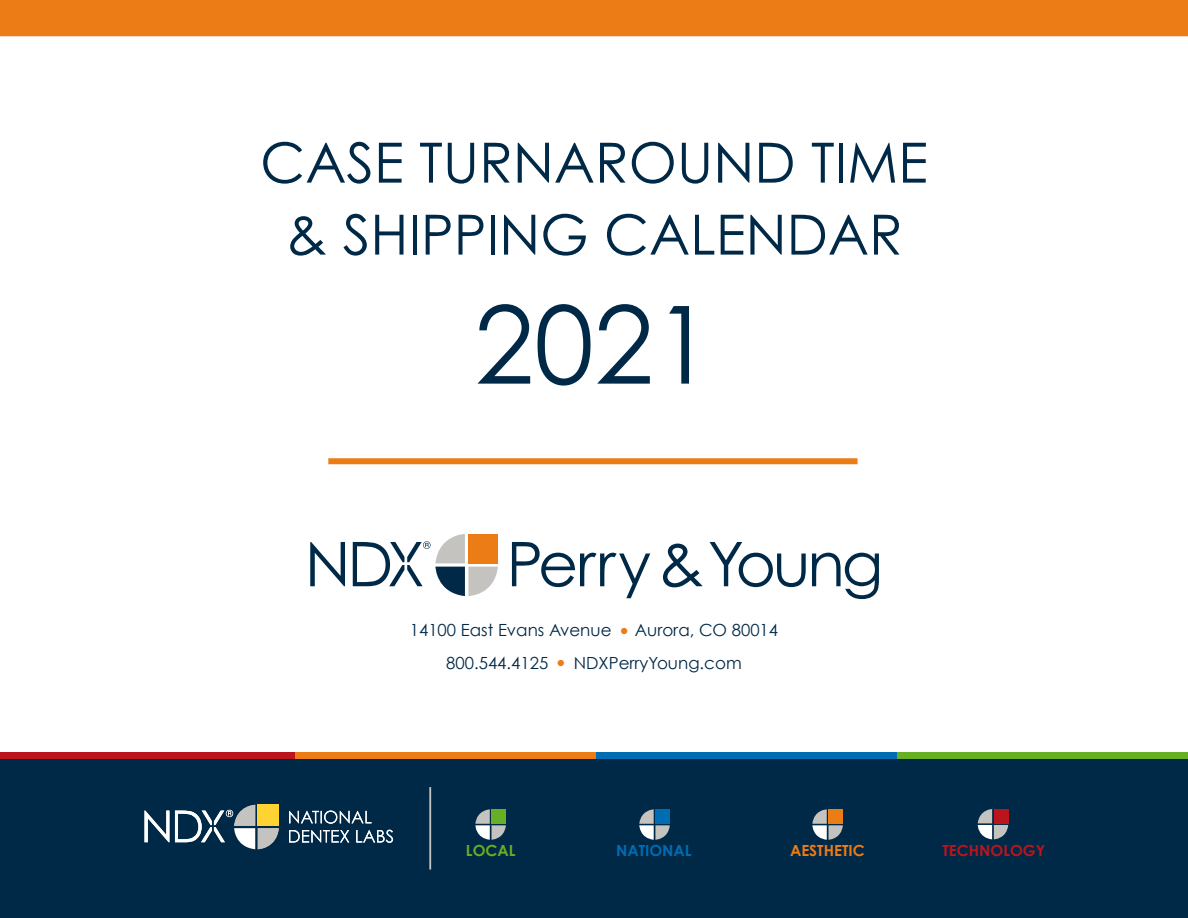
<style>
.page{position:relative;width:1188px;height:918px;background:#fff}
.page>*{position:absolute;margin:0;border:0;box-sizing:border-box;transform-origin:0 0}
.t1{font:108px "Century Gothic";color:#002947}
.t2{font:55.5px/72px "Century Gothic";color:#002947;text-align:center}
.t3{font:16.8px/33px "Century Gothic";color:#002947;text-align:center}
.t4{font:700 15.3px "Century Gothic";color:#bc141d}
.t5{font:700 15.3px "Century Gothic";color:#ec7c15}
.t6{font:700 15.3px "Century Gothic";color:#006cb2}
.t7{font:700 15.3px "Century Gothic";color:#67af24}
.s1{color:#ec7c15}
</style>
<div class="page">
<div style="left:0;top:756px;width:1188px;height:162px;background:#002947"></div>
<hr style="left:429px;top:787px;width:2px;height:83px;background:#c5c3c0">
<svg style="left:978px;top:809px;width:30px;height:30px"></svg>
<div style="left:994px;top:809px;width:14px;height:14px;background:#bc141d"></div>
<svg style="left:475px;top:809px;width:31px;height:31px"></svg>
<div style="left:492px;top:809px;width:14px;height:15px;background:#67af24"></div>
<svg style="left:639px;top:809px;width:31px;height:31px"></svg>
<div style="left:655px;top:809px;width:15px;height:15px;background:#006cb2"></div>
<svg style="left:812px;top:809px;width:31px;height:31px"></svg>
<div style="left:828px;top:809px;width:15px;height:15px;background:#ec7c15"></div>
<svg style="left:289px;top:811px;width:83px;height:13px"></svg>
<svg style="left:289px;top:830px;width:60px;height:13px"></svg>
<svg style="left:356px;top:830px;width:37px;height:13px"></svg>
<svg style="left:145px;top:811px;width:24px;height:31px"></svg>
<svg style="left:175px;top:805px;width:104px;height:44px"></svg>
<div style="left:0;top:753px;width:295px;height:6px;background:#bc141d"></div>
<div style="left:295px;top:753px;width:301px;height:6px;background:#ec7c15"></div>
<div style="left:596px;top:753px;width:301px;height:6px;background:#006cb2"></div>
<div style="left:897px;top:753px;width:291px;height:6px;background:#67af24"></div>
<div style="left:0;top:0;width:1188px;height:38px;background:#ec7c15"></div>
<svg style="left:310px;top:542px;width:35px;height:44px"></svg>
<svg style="left:353px;top:534px;width:145px;height:62px"></svg>
<svg style="left:512px;top:542px;width:138px;height:56px"></svg>
<svg style="left:663px;top:544px;width:40px;height:43px"></svg>
<svg style="left:710px;top:542px;width:96px;height:45px"></svg>
<svg style="left:812px;top:553px;width:67px;height:46px"></svg>
<div style="left:328px;top:458px;width:530px;height:6px;background:#ec7c15"></div>
<hr style="left:0;top:36px;width:1188px;height:3px;background:#fff">
<h2 class="t2" style="left:260px;top:126px;width:669px">CASE TURNAROUND TIME &amp; SHIPPING CALENDAR</h2>
<h1 class="t1" style="left:474px;top:279px;width:241px">2021</h1>
<p class="t3" style="left:410px;top:613px;width:370px">14100 East Evans Avenue <span class="s1">●</span> Aurora, CO 80014<br>800.544.4125 <sup>●</sup> NDXPerryYoung.com</p>
<p class="t7" style="left:466px;top:841px;width:51px">LOCAL</p>
<p class="t6" style="left:616px;top:841px;width:77px">NATIONAL</p>
<p class="t5" style="left:790px;top:841px;width:76px">AESTHETIC</p>
<p class="t4" style="left:942px;top:841px;width:104px">TECHNOLOGY</p>
</div>
